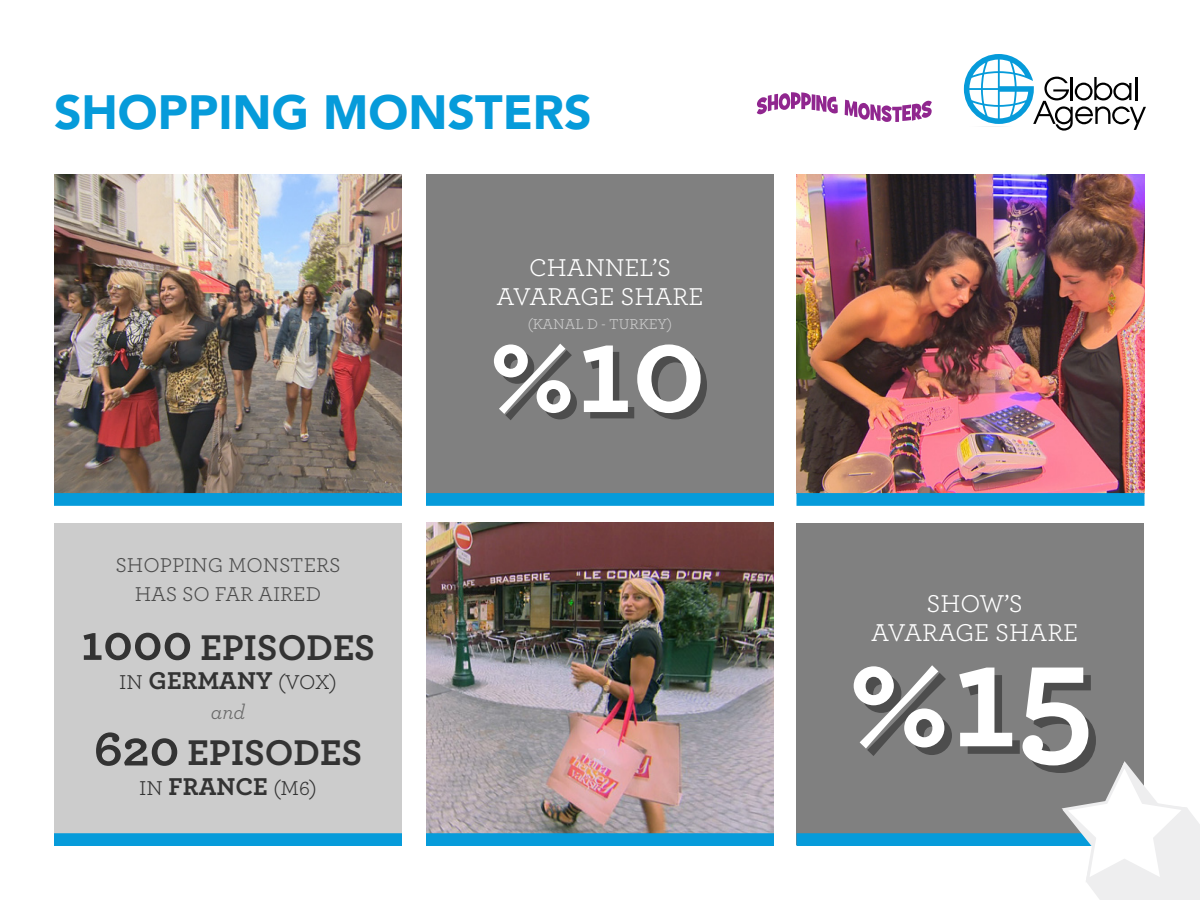
<style>
.page{position:relative;width:1200px;height:900px;background:#fff}
.page>*{position:absolute;margin:0;border:0;box-sizing:border-box;transform-origin:0 0}
.t1{font:700 150px "Archer";color:#fff}
.t2{font:700 126.75px "Archer";color:#fff}
.t3{font:900 48px "Avenir";color:#069bda}
.t4{font:700 37.5px "Archer";color:#333}
.t5{font:25.5px "Archer";color:#fff}
.t6{font:21px "Archer";color:#4d4d4d}
.t7{font:21px "Archer";color:#333}
.t8{font:italic 21px "Archer";color:#666}
.t9{font:15px "Archer";color:#ccc}
.s1{font-size:51px}
.s2{font-weight:700;font-size:25.5px}
</style>
<div class="page">
<svg style="left:964px;top:54px;width:182px;height:77px"></svg>
<img style="left:426px;top:523px;width:348px;height:310px">
<div style="left:796px;top:523px;width:348px;height:321px;background:#808080"></div>
<div style="left:426px;top:833px;width:348px;height:13px;background:#069bda"></div>
<div style="left:796px;top:833px;width:348px;height:13px;background:#069bda"></div>
<img style="left:54px;top:174px;width:348px;height:319px">
<div style="left:426px;top:174px;width:348px;height:330px;background:#808080"></div>
<div style="left:54px;top:523px;width:348px;height:321px;background:#ccc"></div>
<img style="left:796px;top:174px;width:348px;height:319px">
<div style="left:54px;top:493px;width:348px;height:13px;background:#069bda"></div>
<div style="left:54px;top:833px;width:348px;height:13px;background:#069bda"></div>
<div style="left:426px;top:493px;width:348px;height:13px;background:#069bda"></div>
<div style="left:796px;top:493px;width:348px;height:13px;background:#069bda"></div>
<svg style="left:757px;top:92px;width:81px;height:22px"></svg>
<svg style="left:845px;top:100px;width:87px;height:22px"></svg>
<svg style="left:1058px;top:761px;width:142px;height:139px"></svg>
<p class="t3" style="left:54px;top:71px;width:539px">SHOPPING MONSTERS</p>
<p class="t5" style="left:529px;top:250px;width:143px">CHANNEL’S</p>
<p class="t5" style="left:497px;top:279px;width:208px">AVARAGE SHARE</p>
<p class="t9" style="left:528px;top:313px;width:146px">(KANAL D - TURKEY)</p>
<p class="t6" style="left:115px;top:550px;width:227px">SHOPPING MONSTERS</p>
<p class="t6" style="left:135px;top:580px;width:188px">HAS SO FAR AIRED</p>
<p class="t4" style="left:81px;top:618px;width:296px"><span class="s1">1000</span> EPISODES</p>
<p class="t7" style="left:119px;top:668px;width:219px">IN <span class="s2">GERMANY</span> (VOX)</p>
<p class="t8" style="left:211px;top:697px;width:36px">and</p>
<p class="t4" style="left:94px;top:723px;width:270px"><span class="s1">620</span> EPISODES</p>
<p class="t7" style="left:139px;top:773px;width:179px">IN <span class="s2">FRANCE</span> (M6)</p>
<p class="t2" style="left:488px;top:270px;width:220px">%10</p>
<p class="t5" style="left:927px;top:586px;width:98px">SHOW’S</p>
<p class="t5" style="left:871px;top:615px;width:208px">AVARAGE SHARE</p>
<p class="t1" style="left:846px;top:578px;width:250px">%15</p>
</div>
